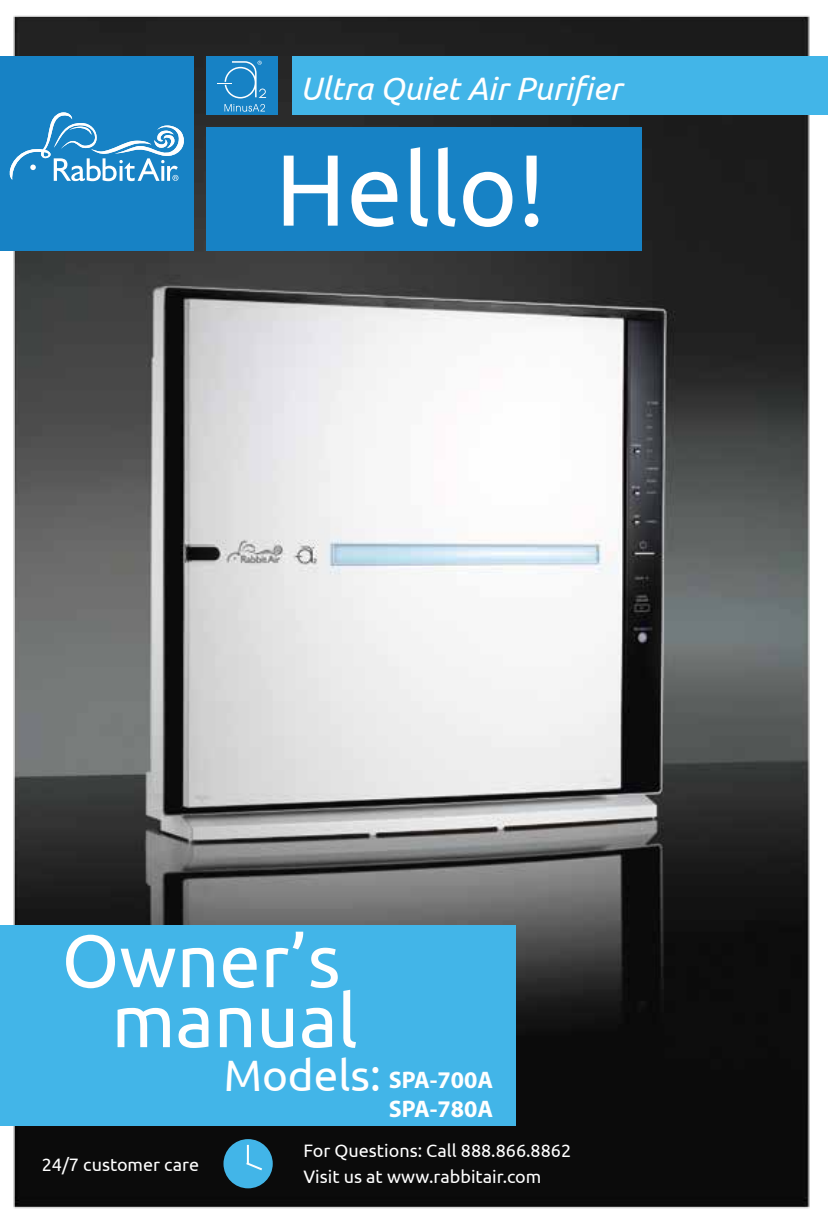
<style>
.page{position:relative;width:828px;height:1224px;background:#fff}
.page>*{position:absolute;margin:0;border:0;box-sizing:border-box;transform-origin:0 0}
.t1{font:101px "Ubuntu";color:#fff}
.t2{font:74px/60px "Ubuntu";color:#fff;text-align:right}
.t3{font:44px "Ubuntu";color:#fff}
.t4{font:italic 32.4px "Ubuntu";color:#fff}
.t5{font:700 24px/28.8px "Myriad Pro";color:#fff}
.t6{font:18px "Ubuntu";color:#fff}
</style>
<div class="page">
<img style="left:13px;top:15px;width:797px;height:1194px">
<div style="left:0;top:925px;width:516px;height:201px;background:#42b5e8"></div>
<div style="left:292px;top:56px;width:536px;height:59px;background:#42b5e8"></div>
<div style="left:207px;top:56px;width:71px;height:59px;background:#1782c5"></div>
<div style="left:207px;top:128px;width:435px;height:123px;background:#1782c5"></div>
<div style="left:0;top:56px;width:193px;height:195px;background:#1782c5"></div>
<svg style="left:10px;top:112px;width:174px;height:69px"></svg>
<div style="left:223px;top:1139px;width:50px;height:49px;background:#42b5e8;border-radius:50%"></div>
<svg style="left:246px;top:1145px;width:16px;height:26px"></svg>
<svg style="left:225px;top:104px;width:40px;height:8px"></svg>
<svg style="left:217px;top:61px;width:49px;height:37px"></svg>
<p class="t4" style="left:300px;top:69px;width:323px">Ultra Quiet Air Purifier</p>
<p class="t1" style="left:275px;top:128px;width:272px">Hello!</p>
<p class="t2" style="left:62px;top:929px;width:297px">Owner’s manual</p>
<p class="t3" style="left:224px;top:1049px;width:159px">Models:</p>
<p class="t5" style="left:389px;top:1065px;width:106px">SPA-700A<br>SPA-780A</p>
<p class="t6" style="left:42px;top:1153px;width:159px">24/7 customer care</p>
<p class="t6" style="left:303px;top:1140px;width:269px">For Questions: Call 888.866.8862</p>
<p class="t6" style="left:303px;top:1166px;width:239px">Visit us at www.rabbitair.com</p>
</div>
